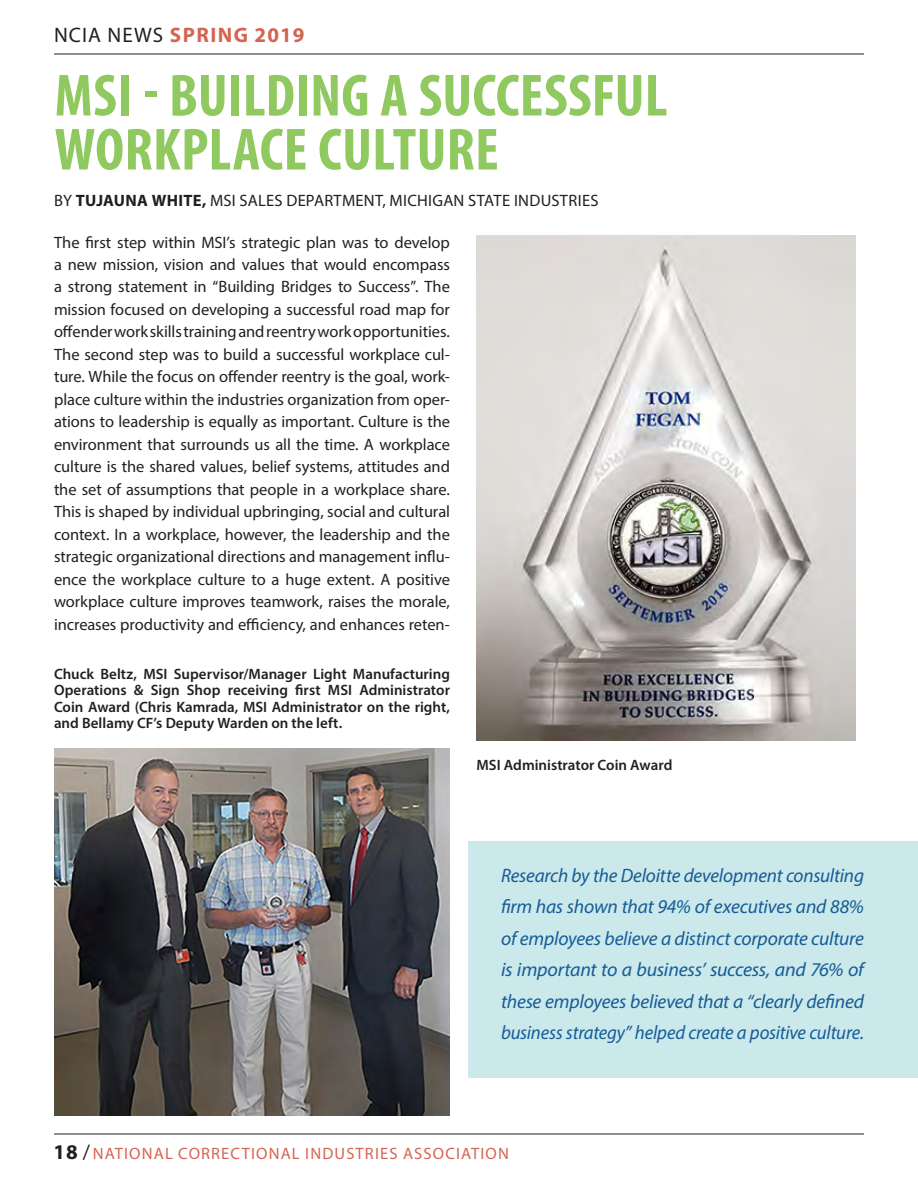
<style>
.page{position:relative;width:918px;height:1188px;background:#fff}
.page>*{position:absolute;margin:0;border:0;box-sizing:border-box;transform-origin:0 0}
.t1{font:700 condensed 60px/54px "Myriad Pro";letter-spacing:.005em;color:#8fc95f}
.t2{font:700 21px "Myriad Pro";letter-spacing:.07em;color:#d66352}
.t3{font:italic 19.5px/31.5px "Myriad Pro";letter-spacing:-.01em;color:#165c96;text-align:justify}
.t4{font:16.5px/22.5px "Myriad Pro";color:#231f20;text-align:justify}
.t5{font:16.5px "Myriad Pro";letter-spacing:.07em;color:#d66352}
.t6{font:600 15px/16.5px "Myriad Pro";color:#231f20;text-align:justify}
.s1{font-weight:400;color:#231f20}
.s2{font-weight:700}
.s3{font-weight:700;font-size:21px;color:#231f20}
.s4{font-size:21px;color:#231f20}
</style>
<div class="page">
<hr style="left:54px;top:1134px;width:810px;height:1px;background:#231f20">
<hr style="left:54px;top:54px;width:810px;height:1px;background:#231f20">
<div style="left:468px;top:842px;width:450px;height:236px;background:#cbe9eb"></div>
<img style="left:54px;top:748px;width:396px;height:368px">
<img style="left:477px;top:236px;width:378px;height:505px">
<p class="t2" style="left:54px;top:22px;width:252px"><span class="s1">NCIA NEWS</span> SPRING 2019</p>
<h1 class="t1" style="left:55px;top:67px;width:614px">MSI - BUILDING A SUCCESSFUL<br>WORKPLACE CULTURE</h1>
<p class="t4" style="left:54px;top:188px;width:546px">BY <span class="s2">TUJAUNA WHITE,</span> MSI SALES DEPARTMENT, MICHIGAN STATE INDUSTRIES</p>
<p class="t4" style="left:54px;top:230px;width:398px">The first step within MSI’s strategic plan was to develop a new mission, vision and values that would encompass a strong statement in “Building Bridges to Success”. The mission focused on developing a successful road map for offender work skills training and reentry work opportunities.<br>The second step was to build a successful workplace cul&shy;ture. While the focus on offender reentry is the goal, work&shy;place culture within the industries organization from oper&shy;ations to leadership is equally as important. Culture is the environment that surrounds us all the time. A workplace culture is the shared values, belief systems, attitudes and the set of assumptions that people in a workplace share.<br>This is shaped by individual upbringing, social and cultural context. In a workplace, however, the leadership and the strategic organizational directions and management influ&shy;ence the workplace culture to a huge extent. A positive workplace culture improves teamwork, raises the morale, increases productivity and efficiency, and enhances reten-</p>
<p class="t6" style="left:54px;top:665px;width:398px">Chuck Beltz, MSI Supervisor/Manager Light Manufacturing Operations &amp; Sign Shop receiving first MSI Administrator Coin Award (Chris Kamrada, MSI Administrator on the right, and Bellamy CF’s Deputy Warden on the left.</p>
<p class="t6" style="left:477px;top:757px;width:197px">MSI Administrator Coin Award</p>
<p class="t3" style="left:501px;top:859px;width:365px">Research by the Deloitte development consulting firm has shown that 94% of executives and 88% of employees believe a distinct corporate culture is important to a business’ success, and 76% of these employees believed that a “clearly defined business strategy” helped create a positive culture.</p>
<p class="t5" style="left:54px;top:1143px;width:457px"><span class="s3">18</span> <span class="s4">/</span> NATIONAL CORRECTIONAL INDUSTRIES ASSOCIATION</p>
</div>
